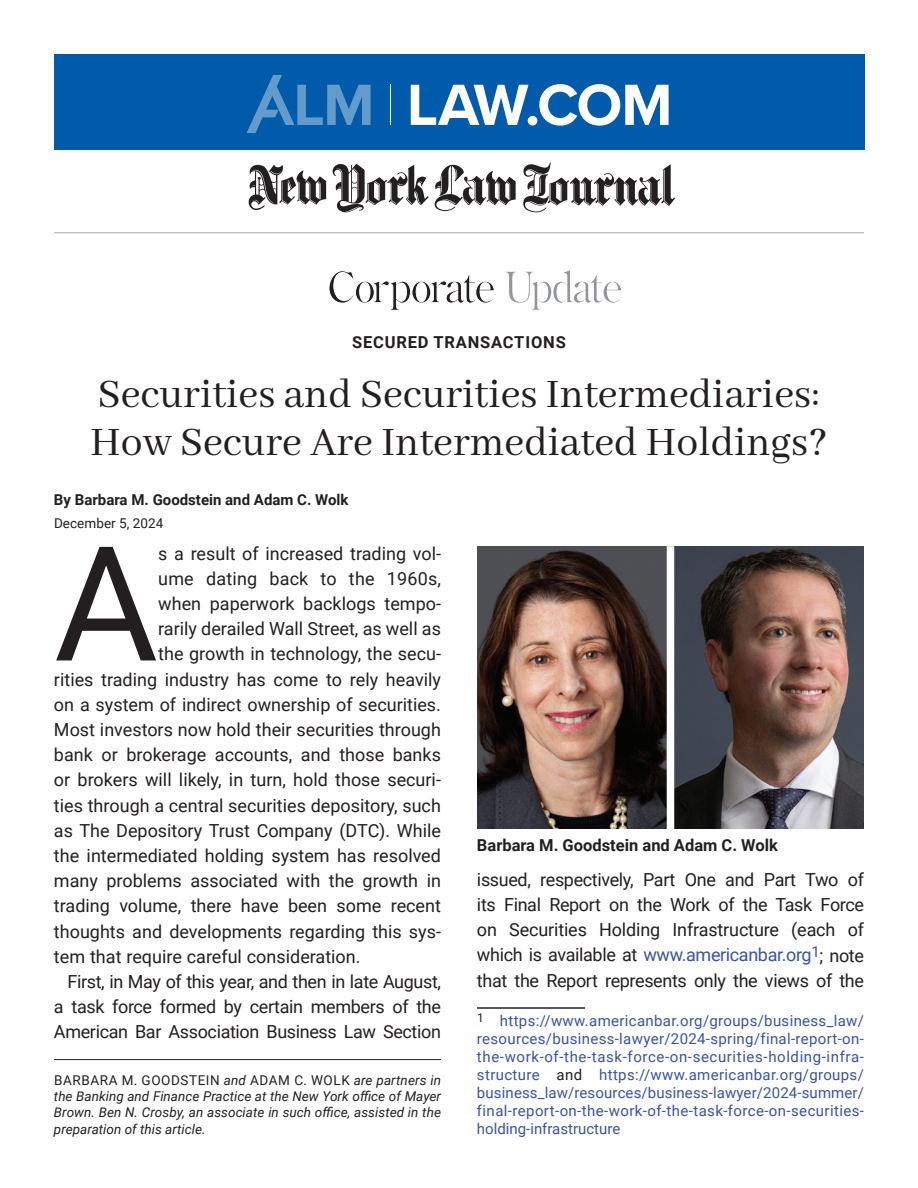
<style>
.page{position:relative;width:918px;height:1188px;background:#fff}
.page>*{position:absolute;margin:0;border:0;box-sizing:border-box;transform-origin:0 0}
.t1{font:159.75px "Roboto";color:#231f20}
.t2{font:45px/48px "Abhaya Libre";color:#231f20}
.t3{font:18px/25.2px "Roboto";color:#231f20;text-align:justify}
.t4{font:18px "Roboto";letter-spacing:-.02em;color:#231f20}
.t5{font:700 16.5px "Roboto";color:#231f20}
.t6{font:700 16.5px "Roboto";letter-spacing:.05em;color:#231f20}
.t7{font:15px/18px "Roboto";letter-spacing:.02em;color:#3853a3;text-align:justify}
.t8{font:700 15px "Roboto";color:#231f20}
.t9{font:italic 13.5px/16.5px "Roboto";letter-spacing:.005em;color:#231f20;text-align:justify}
.t10{font:13.5px "Roboto";letter-spacing:.005em;color:#231f20}
.s1{font-style:normal}
.s2{color:#3853a3}
.s3{color:#231f20}
</style>
<div class="page">
<svg style="left:329px;top:270px;width:166px;height:40px"></svg>
<svg style="left:506px;top:270px;width:115px;height:40px"></svg>
<hr style="left:477px;top:1007px;width:108px;height:2px;background:#231f20">
<div style="left:54px;top:55px;width:810px;height:95px;background:#015aaa"></div>
<hr style="left:391px;top:85px;width:1px;height:40px;background:#fff">
<svg style="left:247px;top:76px;width:124px;height:57px"></svg>
<svg style="left:411px;top:85px;width:117px;height:40px"></svg>
<div style="left:528px;top:116px;width:9px;height:10px;background:#fff;border-radius:50%"></div>
<svg style="left:539px;top:84px;width:130px;height:42px"></svg>
<hr style="left:54px;top:233px;width:810px;height:1px;background:#a8a9ad">
<img style="left:248px;top:162px;width:427px;height:51px">
<hr style="left:54px;top:1059px;width:387px;height:1px;background:#231f20">
<img style="left:477px;top:547px;width:387px;height:281px">
<div style="left:667px;top:546px;width:7px;height:293px;background:#fff"></div>
<p class="t6" style="left:352px;top:331px;width:140px">Secured Transact</p>
<p class="t6" style="left:525px;top:331px;width:40px">ions</p>
<h2 class="t2" style="left:90px;top:372px;width:739px">Securities and Securities Intermediaries:<br>How Secure Are Intermediated Holdings?</h2>
<p class="t8" style="left:54px;top:489px;width:296px">By Barbara M. Goodstein and Adam C. Wolk</p>
<p class="t10" style="left:54px;top:514px;width:111px">December 5, 2024</p>
<h1 class="t1" style="left:54px;top:492px;width:106px">A</h1>
<p class="t3" style="left:158px;top:540px;width:284px">s a result of increased trading vol-</p>
<p class="t3" style="left:158px;top:565px;width:284px">ume dating back to the 1960s,</p>
<p class="t3" style="left:158px;top:590px;width:284px">when paperwork backlogs tempo-</p>
<p class="t3" style="left:158px;top:616px;width:284px">rarily derailed Wall Street, as well as</p>
<p class="t3" style="left:158px;top:641px;width:284px">the growth in technology, the secu-</p>
<p class="t3" style="left:54px;top:666px;width:389px">rities trading industry has come to rely heavily</p>
<p class="t3" style="left:54px;top:691px;width:389px">on a system of indirect ownership of securities.</p>
<p class="t3" style="left:54px;top:716px;width:388px">Most investors now hold their securities through</p>
<p class="t3" style="left:54px;top:742px;width:389px">bank or brokerage accounts, and those banks</p>
<p class="t3" style="left:54px;top:767px;width:388px">or brokers will likely, in turn, hold those securi-</p>
<p class="t3" style="left:54px;top:792px;width:388px">ties through a central securities depository, such</p>
<p class="t3" style="left:54px;top:817px;width:389px">as The Depository Trust Company (DTC). While</p>
<p class="t3" style="left:54px;top:842px;width:389px">the intermediated holding system has resolved</p>
<p class="t3" style="left:54px;top:868px;width:389px">many problems associated with the growth in</p>
<p class="t3" style="left:54px;top:893px;width:389px">trading volume, there have been some recent</p>
<p class="t3" style="left:54px;top:918px;width:389px">thoughts and developments regarding this sys-</p>
<p class="t3" style="left:54px;top:943px;width:308px">tem that require careful consideration.</p>
<p class="t4" style="left:67px;top:969px;width:375px">First, in May of this year, and then in late August,</p>
<p class="t4" style="left:54px;top:994px;width:388px">a task force formed by certain members of the</p>
<p class="t4" style="left:54px;top:1019px;width:389px">American Bar Association Business Law Section</p>
<p class="t9" style="left:54px;top:1071px;width:389px"><span class="s1">BARBARA M. GOODSTEIN</span> and <span class="s1">ADAM C. WOLK</span> are partners in the Banking and Finance Practice at the New York office of Mayer Brown. Ben N. Crosby, an associate in such office, assisted in the preparation of this article.</p>
<p class="t5" style="left:477px;top:834px;width:303px">Barbara M. Goodstein and Adam C. Wolk</p>
<p class="t3" style="left:477px;top:866px;width:389px">issued, respectively, Part One and Part Two of its Final Report on the Work of the Task Force on Securities Holding Infrastructure (each of which is available at <span class="s2">www.americanbar.org</span><sup>1</sup>; note that the Report represents only the views of the</p>
<p class="t7" style="left:477px;top:1011px;width:389px"><sup>1</sup> https://www.americanbar.org/groups/business_law/ resources/business-lawyer/2024-spring/final-report-on&shy;the-work-of-the-task-force-on-securities-holding-infra&shy;structure <span class="s3">and</span> https://www.americanbar.org/groups/ business_law/resources/business-lawyer/2024-summer/ final-report-on-the-work-of-the-task-force-on-securities&shy;holding-infrastructure</p>
</div>
